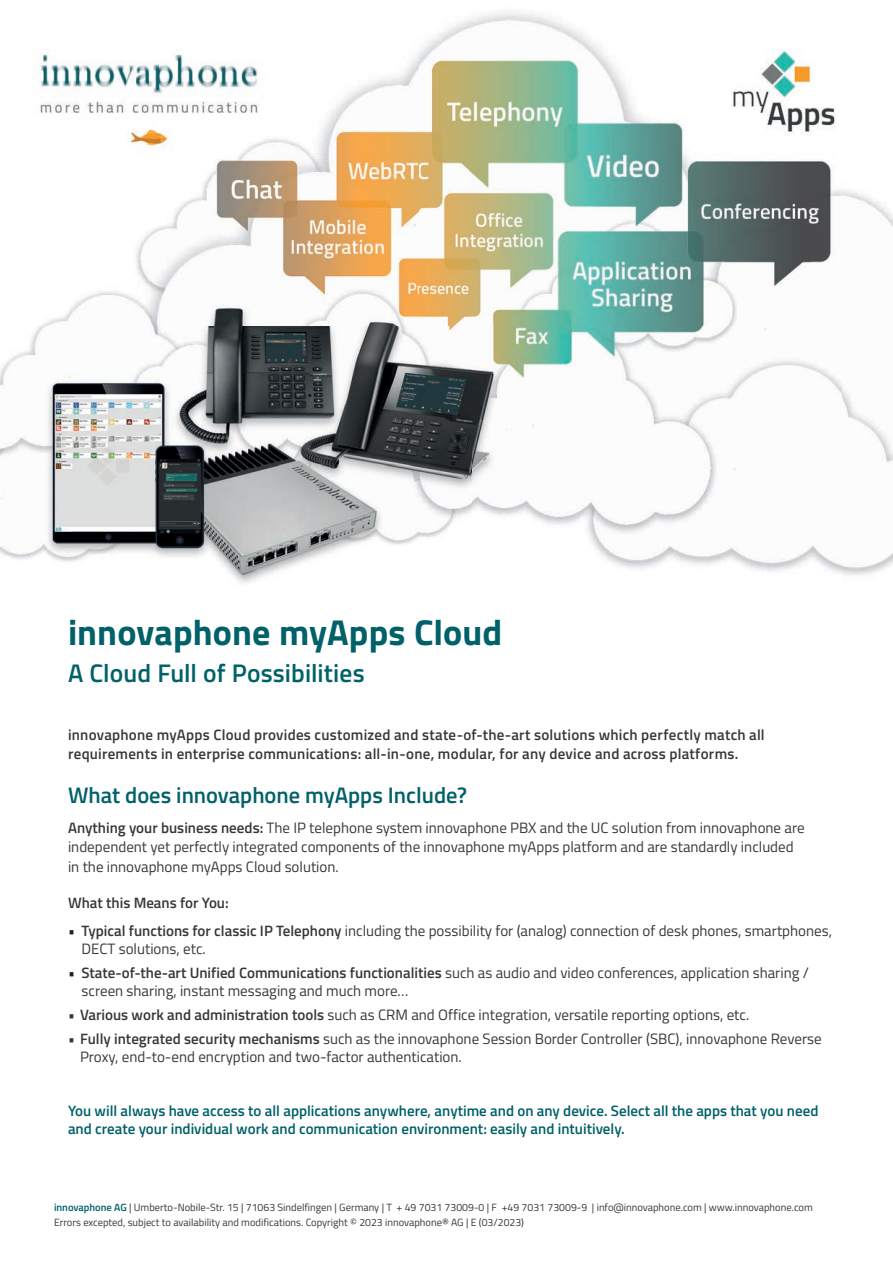
<style>
.page{position:relative;width:893px;height:1263px;background:#fff}
.page>*{position:absolute;margin:0;border:0;box-sizing:border-box;transform-origin:0 0}
.t1{font:700 36px "Titillium Web";letter-spacing:.005em;color:#006169}
.t2{font:600 25.5px "Titillium Web";letter-spacing:.005em;color:#006169}
.t3{font:600 22.5px "Titillium Web";color:#006169}
.t4{font:15px/18px "Titillium Web";color:#36393c}
.t5{font:600 15px/19.5px "Titillium Web";letter-spacing:.015em;color:#36393c}
.t6{font:600 15px/18px "Titillium Web";color:#006169}
.t7{font:10.5px/15px "Titillium Web";color:#36393c}
.s1{font-weight:600}
.s2{color:#231f20}
.s3{font-weight:600;color:#006169}
</style>
<div class="page">
<img style="left:0;top:12px;width:893px;height:571px">
<h1 class="t1" style="left:68px;top:604px;width:436px">innovaphone myApps Cloud</h1>
<h2 class="t2" style="left:68px;top:654px;width:298px">A Cloud Full of Possibilities</h2>
<p class="t5" style="left:68px;top:724px;width:698px">innovaphone myApps Cloud provides customized and state-of-the-art solutions which perfectly match all requirements in enterprise communications: all-in-one, modular, for any device and across platforms.</p>
<h3 class="t3" style="left:68px;top:778px;width:401px">What does innovaphone myApps Include?</h3>
<p class="t4" style="left:68px;top:817px;width:738px;line-height:19.5px"><span class="s1">Anything your business needs:</span> The IP telephone system innovaphone PBX and the UC solution from innovaphone are independent yet perfectly integrated components of the innovaphone myApps platform and are standardly included in the innovaphone myApps Cloud solution.</p>
<p class="t5" style="left:68px;top:892px;width:162px">What this Means for You:</p>
<p class="t4" style="left:82px;top:921px;width:752px;text-indent:-14px"><span class="s2">•</span> <span class="s1">Typical functions for classic IP Telephony</span> including the possibility for (analog) connection of desk phones, smartphones,<br>DECT solutions, etc.</p>
<p class="t4" style="left:82px;top:963px;width:729px;text-indent:-14px"><span class="s2">•</span> <span class="s1">State-of-the-art Unified Communications functionalities</span> such as audio and video conferences, application sharing / screen sharing, instant messaging and much more…</p>
<p class="t4" style="left:68px;top:1005px;width:683px"><span class="s1">• Various work and administration tools</span> such as CRM and Office integration, versatile reporting options, etc.</p>
<p class="t4" style="left:80px;top:1029px;width:743px;text-indent:-12px"><span class="s1">• Fully integrated security mechanisms</span> such as the innovaphone Session Border Controller (SBC), innovaphone Reverse<br>Proxy, end-to-end encryption and two-factor authentication.</p>
<p class="t6" style="left:68px;top:1101px;width:752px">You will always have access to all applications anywhere, anytime and on any device. Select all the apps that you need and create your individual work and communication environment: easily and intuitively.</p>
<p class="t7" style="left:54px;top:1199px;width:760px"><span class="s3">innovaphone AG</span> | Umberto-Nobile-Str. 15 | 71063 Sindelfingen | Germany | T + 49 7031 73009-0 | F +49 7031 73009-9 | info@innovaphone.com | www.innovaphone.com<br>Errors excepted, subject to availability and modifications. Copyright © 2023 innovaphone® AG | E (03/2023)</p>
</div>
